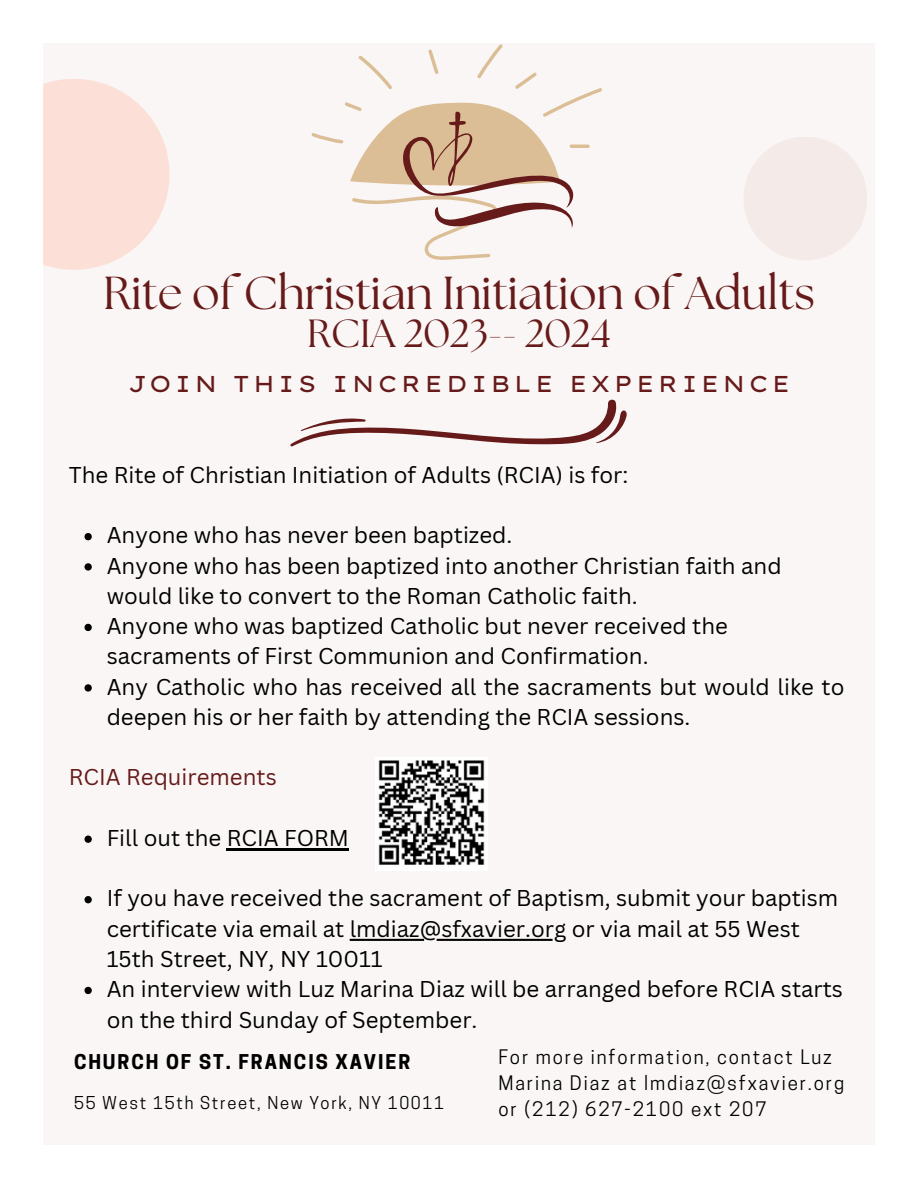
<style>
.page{position:relative;width:918px;height:1188px;background:#fff}
.page>*{position:absolute;margin:0;border:0;box-sizing:border-box;transform-origin:0 0}
.t1{font:46.2px "The Seasons";color:#661a1a}
.t2{font:39.15px "The Seasons";color:#661a1a}
.t3{font:22.95px "Lexend Mega";letter-spacing:.135em;color:#661a1a}
.t4{font:22.2px/30.3px "Canva Sans";color:#000}
.t5{font:22.2px "Canva Sans";color:#661a1a}
.t6{font:700 19.2px "Cooper Hewitt";letter-spacing:.1em;color:#000}
.t7{font:18.75px/26.1px "Cooper Hewitt";letter-spacing:.1em;color:#000}
.t8{font:16.65px "Cooper Hewitt";letter-spacing:.1em;color:#000}
</style>
<div class="page">
<div style="left:43px;top:43px;width:832px;height:1102px;background:#faf6f5"></div>
<svg style="left:43px;top:79px;width:127px;height:191px"></svg>
<div style="left:744px;top:137px;width:123px;height:123px;background:#f4ebe9;border-radius:62px"></div>
<svg style="left:311px;top:44px;width:291px;height:216px"></svg>
<svg style="left:85px;top:533px;width:7px;height:7px"></svg>
<svg style="left:85px;top:563px;width:7px;height:8px"></svg>
<svg style="left:85px;top:624px;width:7px;height:7px"></svg>
<svg style="left:85px;top:684px;width:7px;height:8px"></svg>
<svg style="left:85px;top:836px;width:7px;height:7px"></svg>
<hr style="left:227px;top:848px;width:122px;height:2px;background:#000">
<svg style="left:85px;top:896px;width:7px;height:7px"></svg>
<hr style="left:437px;top:939px;width:116px;height:2px;background:#000">
<hr style="left:350px;top:939px;width:74px;height:2px;background:#000">
<svg style="left:85px;top:987px;width:7px;height:7px"></svg>
<svg style="left:290px;top:399px;width:337px;height:48px"></svg>
<img style="left:378px;top:760px;width:107px;height:105px">
<p class="t1" style="left:103px;top:263px;width:713px">Rite of Christian Initiation of Adults</p>
<p class="t2" style="left:307px;top:307px;width:305px">RCIA 2023-- 2024</p>
<p class="t3" style="left:128px;top:366px;width:664px">JOIN THIS INCREDIBLE EXPERIENCE</p>
<p class="t4" style="left:69px;top:460px;width:561px">The Rite of Christian Initiation of Adults (RCIA) is for:</p>
<p class="t4" style="left:107px;top:520px;width:739px">Anyone who has never been baptized.<br>Anyone who has been baptized into another Christian faith and would like to convert to the Roman Catholic faith.<br>Anyone who was baptized Catholic but never received the sacraments of First Communion and Confirmation.<br>Any Catholic who has received all the sacraments but would like to deepen his or her faith by attending the RCIA sessions.</p>
<p class="t5" style="left:69px;top:764px;width:209px">RCIA Requirements</p>
<p class="t4" style="left:107px;top:823px;width:244px">Fill out the RCIA FORM</p>
<p class="t4" style="left:107px;top:883px;width:738px">If you have received the sacrament of Baptism, submit your baptism certificate via email at lmdiaz@sfxavier.org or via mail at 55 West 15th Street, NY, NY 10011<br>An interview with Luz Marina Diaz will be arranged before RCIA starts on the third Sunday of September.</p>
<p class="t6" style="left:74px;top:1050px;width:338px">CHURCH OF ST. FRANCIS XAVIER</p>
<p class="t7" style="left:498px;top:1043px;width:347px">For more information, contact Luz<br>Marina Diaz at lmdiaz@sfxavier.org or (212) 627-2100 ext 207</p>
<p class="t8" style="left:74px;top:1093px;width:372px">55 West 15th Street, New York, NY 10011</p>
</div>
